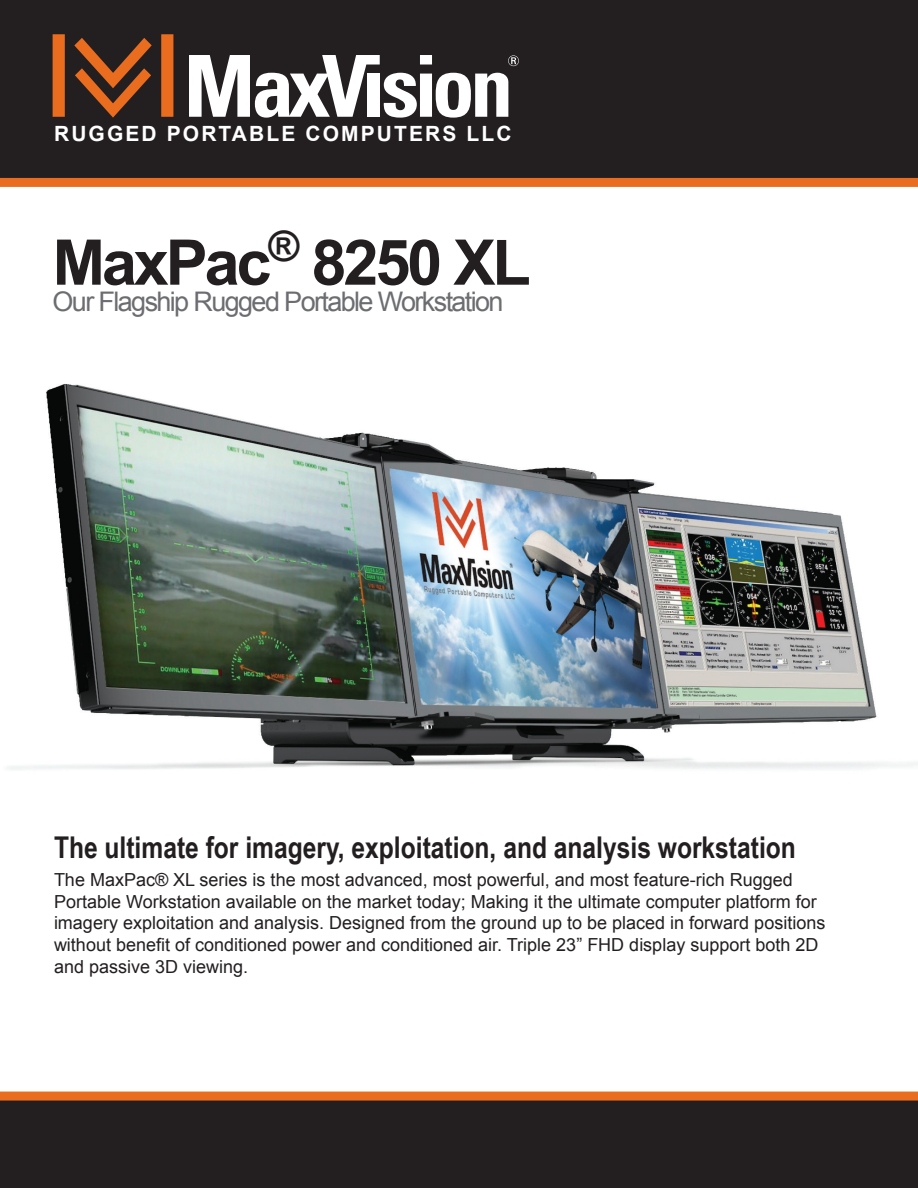
<style>
.page{position:relative;width:918px;height:1188px;background:#fff}
.page>*{position:absolute;margin:0;border:0;box-sizing:border-box;transform-origin:0 0}
.t1{font:700 63px "Arial";letter-spacing:-.05em;color:#231f20}
.t2{font:700 30px "Arial Narrow";color:#231f20}
.t3{font:27px "Arial";letter-spacing:-.06em;color:#6c6d70}
.t4{font:700 21px "Arial";letter-spacing:.1em;color:#fff}
.t5{font:18px/21.6px "Arial";color:#231f20}
</style>
<div class="page">
<div style="left:0;top:0;width:918px;height:182px;background:#231f20"></div>
<div style="left:0;top:1099px;width:918px;height:89px;background:#231f20"></div>
<div style="left:0;top:1092px;width:918px;height:9px;background:#ea6d1f"></div>
<div style="left:0;top:178px;width:918px;height:9px;background:#ea6d1f"></div>
<svg style="left:189px;top:55px;width:330px;height:63px"></svg>
<svg style="left:53px;top:34px;width:120px;height:84px"></svg>
<img style="left:8px;top:384px;width:910px;height:386px">
<p class="t4" style="left:54px;top:120px;width:459px">RUGGED PORTABLE COMPUTERS LLC</p>
<h1 class="t1" style="left:53px;top:221px;width:480px">MaxPac<sup>®</sup> 8250 XL</h1>
<h3 class="t3" style="left:53px;top:284px;width:453px">Our Flagship Rugged Portable Workstation</h3>
<h2 class="t2" style="left:54px;top:825px;width:743px">The ultimate for imagery, exploitation, and analysis workstation</h2>
<p class="t5" style="left:54px;top:869px;width:773px">The MaxPac® XL series is the most advanced, most powerful, and most feature-rich Rugged Portable Workstation available on the market today; Making it the ultimate computer platform for imagery exploitation and analysis. Designed from the ground up to be placed in forward positions without benefit of conditioned power and conditioned air. Triple 23” FHD display support both 2D and passive 3D viewing.</p>
</div>
